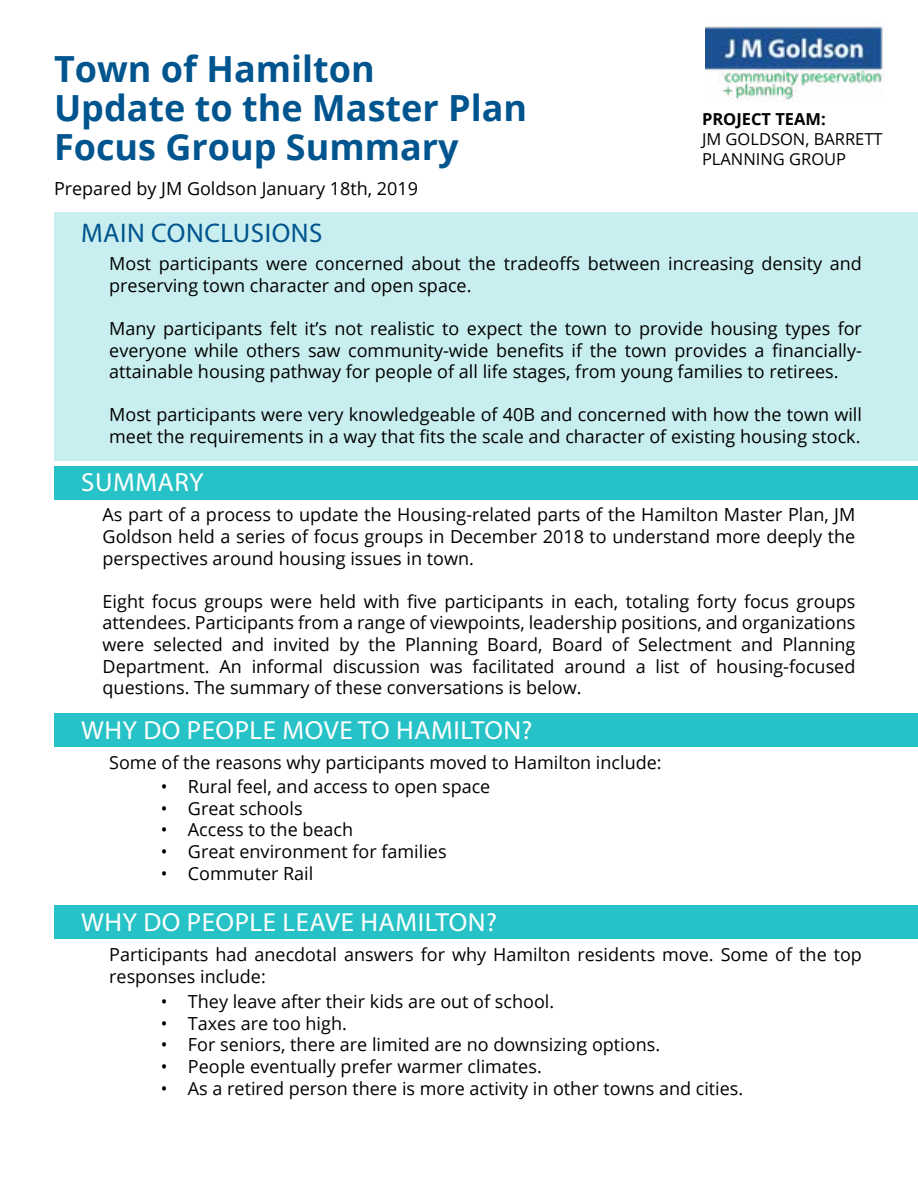
<style>
.page{position:relative;width:918px;height:1188px;background:#fff}
.page>*{position:absolute;margin:0;border:0;box-sizing:border-box;transform-origin:0 0}
.t1{font:700 36px/39px "Open Sans";color:#00558f}
.t2{font:27px "Myriad Pro";letter-spacing:.02em;color:#00558f}
.t3{font:26.25px "Myriad Pro";letter-spacing:.02em;color:#fff}
.t4{font:18px/21.6px "Open Sans";color:#000}
.t5{font:16.5px/19.8px "Open Sans";color:#000}
.t6{font:700 16.5px "Open Sans";color:#000}
</style>
<div class="page">
<div style="left:54px;top:467px;width:864px;height:33px;background:#27c2c7"></div>
<div style="left:54px;top:714px;width:864px;height:33px;background:#27c2c7"></div>
<img style="left:705px;top:26px;width:179px;height:74px">
<div style="left:54px;top:212px;width:863px;height:248px;background:#c9eeef"></div>
<div style="left:54px;top:905px;width:864px;height:33px;background:#27c2c7"></div>
<h1 class="t1" style="left:54px;top:48px;width:475px">Town of Hamilton<br>Update to the Master Plan<br>Focus Group Summary</h1>
<p class="t4" style="left:54px;top:177px;width:366px">Prepared by JM Goldson January 18th, 2019</p>
<h2 class="t2" style="left:81px;top:216px;width:243px">MAIN CONCLUSIONS</h2>
<p class="t6" style="left:702px;top:107px;width:125px">PROJECT TEAM:</p>
<p class="t5" style="left:702px;top:128px;width:182px">JM GOLDSON, BARRETT<br>PLANNING GROUP</p>
<p class="t4" style="left:109px;top:252px;width:754px">Most participants were concerned about the tradeoffs between increasing density and preserving town character and open space.</p>
<p class="t4" style="left:109px;top:317px;width:754px;text-align:justify">Many participants felt it’s not realistic to expect the town to provide housing types for everyone while others saw community-wide benefits if the town provides a financially&shy;attainable housing pathway for people of all life stages, from young families to retirees.</p>
<p class="t4" style="left:109px;top:404px;width:754px">Most participants were very knowledgeable of 40B and concerned with how the town will meet the requirements in a way that fits the scale and character of existing housing stock.</p>
<h3 class="t3" style="left:81px;top:466px;width:124px">SUMMARY</h3>
<p class="t4" style="left:103px;top:504px;width:754px;text-align:justify">As part of a process to update the Housing-related parts of the Hamilton Master Plan, JM Goldson held a series of focus groups in December 2018 to understand more deeply the perspectives around housing issues in town.</p>
<p class="t4" style="left:103px;top:590px;width:754px;text-align:justify">Eight focus groups were held with five participants in each, totaling forty focus groups attendees. Participants from a range of viewpoints, leadership positions, and organizations were selected and invited by the Planning Board, Board of Selectment and Planning Department. An informal discussion was facilitated around a list of housing-focused questions. The summary of these conversations is below.</p>
<h3 class="t3" style="left:81px;top:714px;width:453px">WHY DO PEOPLE MOVE TO HAMILTON?</h3>
<p class="t4" style="left:109px;top:751px;width:554px">Some of the reasons why participants moved to Hamilton include:</p>
<p class="t4" style="left:161px;top:775px;width:331px">• Rural feel, and access to open space</p>
<p class="t4" style="left:161px;top:797px;width:143px">• Great schools</p>
<p class="t4" style="left:161px;top:819px;width:194px">• Access to the beach</p>
<p class="t4" style="left:161px;top:840px;width:287px">• Great environment for families</p>
<p class="t4" style="left:161px;top:862px;width:154px">• Commuter Rail</p>
<h3 class="t3" style="left:81px;top:906px;width:417px">WHY DO PEOPLE LEAVE HAMILTON?</h3>
<p class="t4" style="left:109px;top:943px;width:754px">Participants had anecdotal answers for why Hamilton residents move. Some of the top responses include:</p>
<p class="t4" style="left:161px;top:990px;width:395px">• They leave after their kids are out of school.</p>
<p class="t4" style="left:161px;top:1012px;width:187px">• Taxes are too high.</p>
<p class="t4" style="left:161px;top:1034px;width:501px">• For seniors, there are limited are no downsizing options.</p>
<p class="t4" style="left:161px;top:1055px;width:382px">• People eventually prefer warmer climates.</p>
<p class="t4" style="left:161px;top:1077px;width:584px">• As a retired person there is more activity in other towns and cities.</p>
</div>
